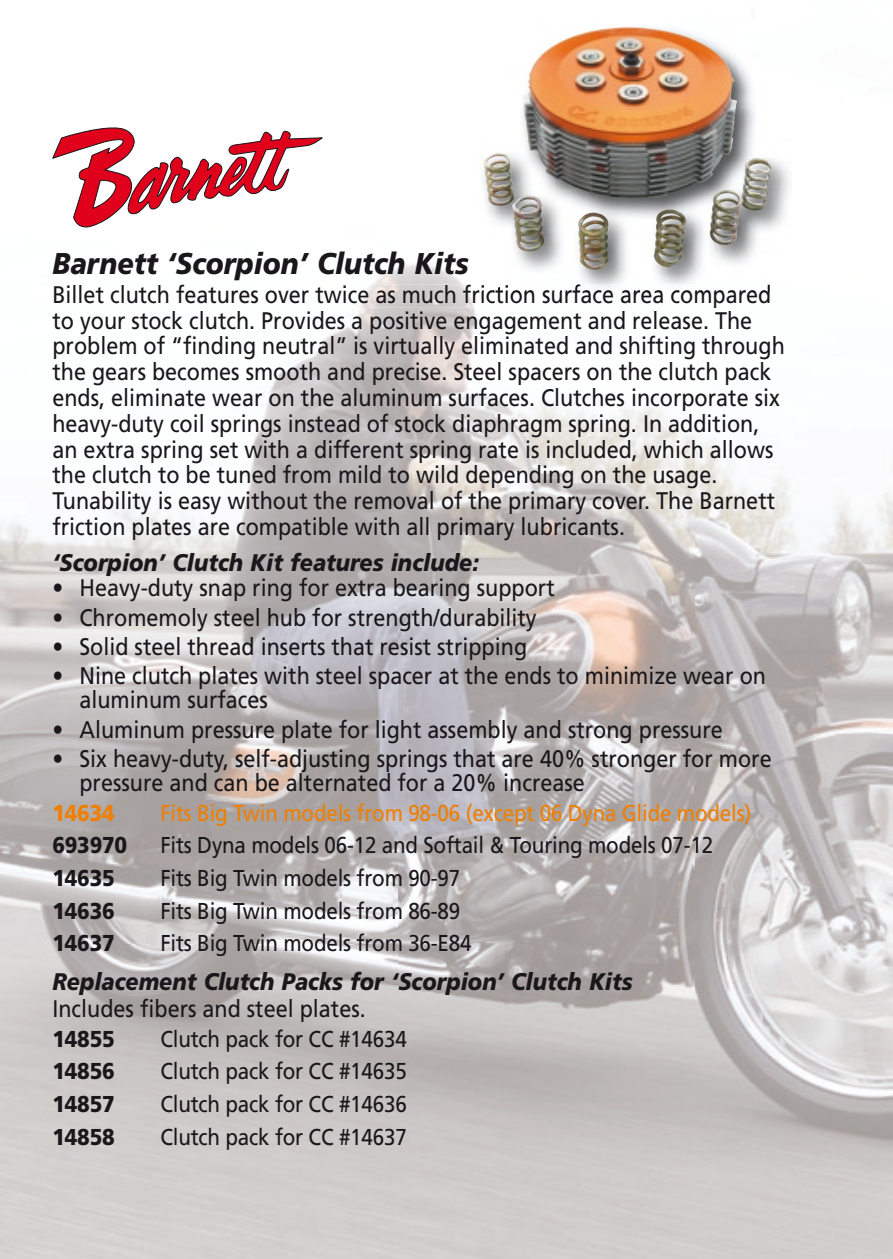
<style>
.page{position:relative;width:893px;height:1259px;background:#fff}
.page>*{position:absolute;margin:0;border:0;box-sizing:border-box;transform-origin:0 0}
.t1{font:italic 900 30px "Frutiger";color:#1a171b;scale:.9 1}
.t2{font:24px/25.8px "Frutiger";color:#1a171b;scale:.9 1}
.t3{font:italic 900 24px "Frutiger";color:#1a171b;scale:.9 1}
.t4{font:23.1px "Frutiger";letter-spacing:-.01em;color:#1a171b;scale:.9 1}
.t5{font:23.1px "Frutiger";letter-spacing:-.01em;color:#ee7f02;scale:.9 1}
.t6{font:900 23.1px "Frutiger";letter-spacing:-.01em;color:#1a171b;scale:.9 1}
.t7{font:900 23.1px "Frutiger";letter-spacing:-.01em;color:#ee7f02;scale:.9 1}
</style>
<div class="page">
<img style="left:0;top:127px;width:397px;height:1132px">
<img style="left:397px;top:264px;width:99px;height:995px">
<img style="left:695px;top:437px;width:198px;height:822px">
<img style="left:496px;top:400px;width:199px;height:859px">
<img style="left:54px;top:284px;width:442px;height:24px">
<img style="left:478px;top:78px;width:311px;height:206px">
<img style="left:478px;top:284px;width:292px;height:8px">
<img style="left:483px;top:27px;width:265px;height:207px">
<svg style="left:52px;top:128px;width:270px;height:99px"></svg>
<p class="t1" style="left:52px;top:245px;width:464px">Barnett ‘Scorpion’ Clutch Kits</p>
<p class="t2" style="left:52px;top:281px;width:815px">Billet clutch features over twice as much friction surface area compared to your stock clutch. Provides a positive engagement and release. The problem of “finding neutral” is virtually eliminated and shifting through the gears becomes smooth and precise. Steel spacers on the clutch pack ends, eliminate wear on the aluminum surfaces. Clutches incorporate six heavy-duty coil springs instead of stock diaphragm spring. In addition, an extra spring set with a different spring rate is included, which allows the clutch to be tuned from mild to wild depending on the usage.<br>Tunability is easy without the removal of the primary cover. The Barnett friction plates are compatible with all primary lubricants.</p>
<p class="t3" style="left:52px;top:548px;width:475px">‘Scorpion’ Clutch Kit features include:</p>
<p class="t2" style="left:52px;top:574px;width:560px">• Heavy-duty snap ring for extra bearing support</p>
<p class="t2" style="left:52px;top:604px;width:540px">• Chromemoly steel hub for strength/durability</p>
<p class="t2" style="left:52px;top:633px;width:529px">• Solid steel thread inserts that resist stripping</p>
<p class="t2" style="left:79px;top:664px;width:764px;line-height:24px;text-indent:-27px">• Nine clutch plates with steel spacer at the ends to minimize wear on aluminum surfaces</p>
<p class="t2" style="left:52px;top:716px;width:746px">• Aluminum pressure plate for light assembly and strong pressure</p>
<p class="t2" style="left:79px;top:746px;width:771px;line-height:24px;text-indent:-27px">• Six heavy-duty, self-adjusting springs that are 40% stronger for more pressure and can be alternated for a 20% increase</p>
<p class="t7" style="left:52px;top:798px;width:71px">14634</p>
<p class="t5" style="left:160px;top:799px;width:658px">Fits Big Twin models from 98-06 (except 06 Dyna Glide models)</p>
<p class="t6" style="left:52px;top:831px;width:85px">693970</p>
<p class="t4" style="left:160px;top:831px;width:616px">Fits Dyna models 06-12 and Softail &amp; Touring models 07-12</p>
<p class="t6" style="left:52px;top:864px;width:71px">14635</p>
<p class="t4" style="left:160px;top:864px;width:335px">Fits Big Twin models from 90-97</p>
<p class="t6" style="left:52px;top:896px;width:71px">14636</p>
<p class="t4" style="left:160px;top:897px;width:335px">Fits Big Twin models from 86-89</p>
<p class="t6" style="left:52px;top:929px;width:71px">14637</p>
<p class="t4" style="left:160px;top:929px;width:347px">Fits Big Twin models from 36-E84</p>
<p class="t3" style="left:52px;top:967px;width:646px">Replacement Clutch Packs for ‘Scorpion’ Clutch Kits</p>
<p class="t2" style="left:52px;top:996px;width:350px">Includes fibers and steel plates.</p>
<p class="t6" style="left:52px;top:1024px;width:71px">14855</p>
<p class="t4" style="left:160px;top:1025px;width:275px">Clutch pack for CC #14634</p>
<p class="t6" style="left:52px;top:1057px;width:71px">14856</p>
<p class="t4" style="left:160px;top:1058px;width:275px">Clutch pack for CC #14635</p>
<p class="t6" style="left:52px;top:1090px;width:71px">14857</p>
<p class="t4" style="left:160px;top:1090px;width:275px">Clutch pack for CC #14636</p>
<p class="t6" style="left:52px;top:1122px;width:71px">14858</p>
<p class="t4" style="left:160px;top:1123px;width:275px">Clutch pack for CC #14637</p>
</div>
